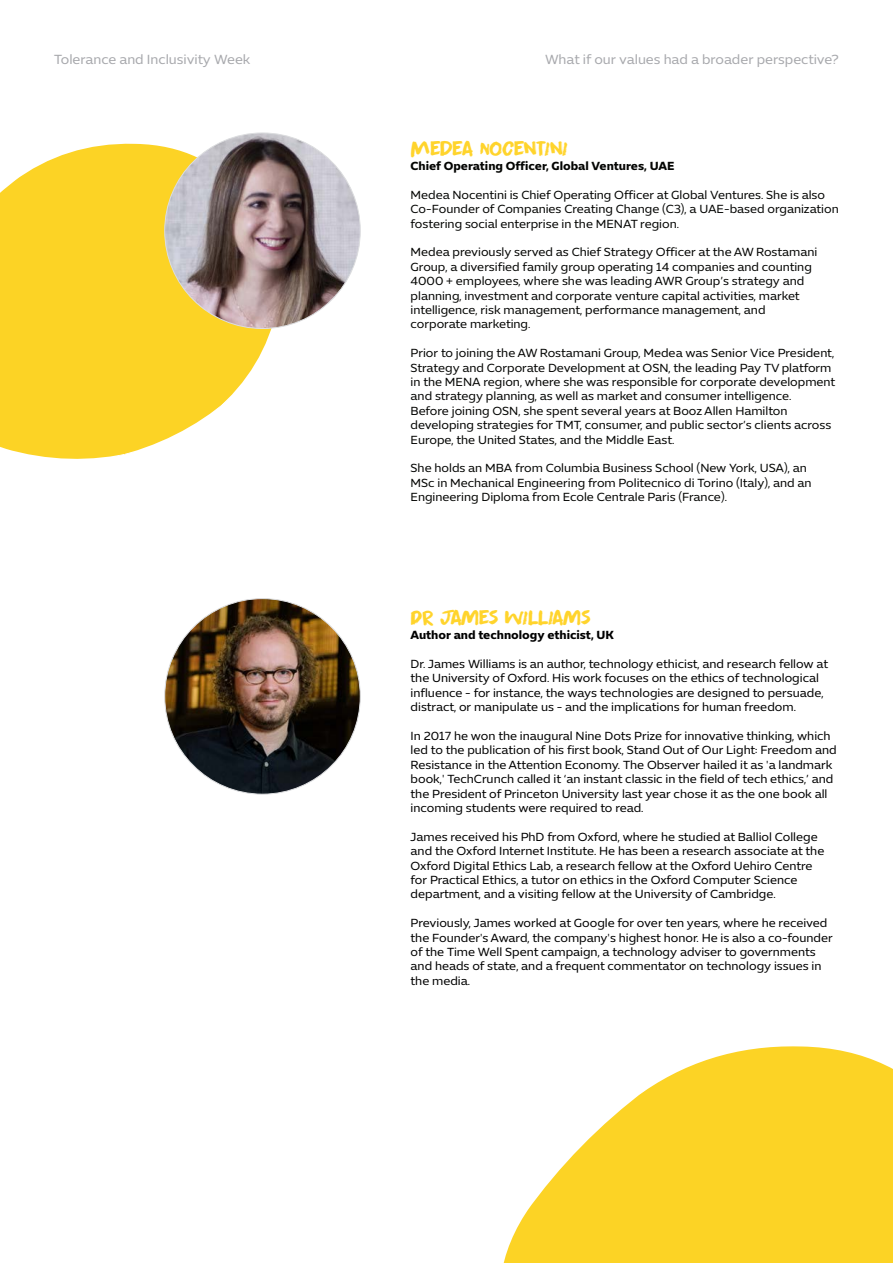
<style>
.page{position:relative;width:893px;height:1263px;background:#fff}
.page>*{position:absolute;margin:0;border:0;box-sizing:border-box;transform-origin:0 0}
.t1{font:21px "Apex Brush DEMO";letter-spacing:-.06em;color:#ffd42c}
.t2{font:21px "Apex Brush DEMO";letter-spacing:-.035em;color:#ffd42c}
.t3{font:13.5px "Expo Sans Std";color:#a8a9ad}
.Intro{font:12px/14.4px "Expo Sans Std";color:#000}
.Intro-2{font:12px/14.4px "Expo Sans Std";color:#040503}
.Intro-3{font:700 12px "Expo Sans Std";color:#040503}
.Subtitle{font:700 12px "Expo Sans Std";color:#000}
</style>
<div class="page">
<svg style="left:0;top:143px;width:285px;height:316px;fill:#fcd325"></svg>
<img style="left:165px;top:133px;width:195px;height:195px;border-radius:98px">
<svg style="left:503px;top:1046px;width:390px;height:217px;fill:#fcd325"></svg>
<img style="left:165px;top:599px;width:195px;height:195px;border-radius:98px">
<p class="t3" style="left:54px;top:52px;width:198px">Tolerance and Inclusivity Week</p>
<p class="t3" style="left:545px;top:52px;width:295px">What if our values had a broader perspective?</p>
<p class="t2" style="left:411px;top:135px;width:159px">MEDEA NOCENTINI</p>
<p class="Intro-3" style="left:411px;top:158px;width:265px">Chief Operating Officer, Global Ventures, UAE</p>
<p class="Intro-2" style="left:411px;top:187px;width:430px">Medea Nocentini is Chief Operating Officer at Global Ventures. She is also<br>Co-Founder of Companies Creating Change (C3), a UAE-based organization fostering social enterprise in the MENAT region.</p>
<p class="Intro-2" style="left:411px;top:245px;width:408px">Medea previously served as Chief Strategy Officer at the AW Rostamani Group, a diversified family group operating 14 companies and counting 4000 + employees, where she was leading AWR Group’s strategy and planning, investment and corporate venture capital activities, market intelligence, risk management, performance management, and</p>
<p class="Intro-2" style="left:411px;top:317px;width:121px">corporate marketing.</p>
<p class="Intro-2" style="left:411px;top:346px;width:426px">Prior to joining the AW Rostamani Group, Medea was Senior Vice President, Strategy and Corporate Development at OSN, the leading Pay TV platform in the MENA region, where she was responsible for corporate development and strategy planning, as well as market and consumer intelligence.</p>
<p class="Intro-2" style="left:411px;top:403px;width:422px">Before joining OSN, she spent several years at Booz Allen Hamilton developing strategies for TMT, consumer, and public sector’s clients across<br>Europe, the United States, and the Middle East.</p>
<p class="Intro-2" style="left:411px;top:461px;width:402px">She holds an MBA from Columbia Business School (New York, USA), an<br>MSc in Mechanical Engineering from Politecnico di Torino (Italy), and an<br>Engineering Diploma from Ecole Centrale Paris (France).</p>
<p class="t1" style="left:411px;top:604px;width:182px">DR JAMES WILLIAMS</p>
<p class="Subtitle" style="left:411px;top:627px;width:205px">Author and technology ethicist, UK</p>
<p class="Intro" style="left:411px;top:656px;width:419px">Dr. James Williams is an author, technology ethicist, and research fellow at the University of Oxford. His work focuses on the ethics of technological influence - for instance, the ways technologies are designed to persuade, distract, or manipulate us - and the implications for human freedom.</p>
<p class="Intro" style="left:411px;top:728px;width:427px">In 2017 he won the inaugural Nine Dots Prize for innovative thinking, which led to the publication of his first book, Stand Out of Our Light: Freedom and Resistance in the Attention Economy. The Observer hailed it as 'a landmark book,' TechCrunch called it ‘an instant classic in the field of tech ethics,’ and the President of Princeton University last year chose it as the one book all incoming students were required to read.</p>
<p class="Intro" style="left:411px;top:829px;width:415px">James received his PhD from Oxford, where he studied at Balliol College and the Oxford Internet Institute. He has been a research associate at the Oxford Digital Ethics Lab, a research fellow at the Oxford Uehiro Centre for Practical Ethics, a tutor on ethics in the Oxford Computer Science department, and a visiting fellow at the University of Cambridge.</p>
<p class="Intro" style="left:411px;top:916px;width:424px">Previously, James worked at Google for over ten years, where he received the Founder's Award, the company's highest honor. He is also a co-founder of the Time Well Spent campaign, a technology adviser to governments and heads of state, and a frequent commentator on technology issues in the media.</p>
</div>
